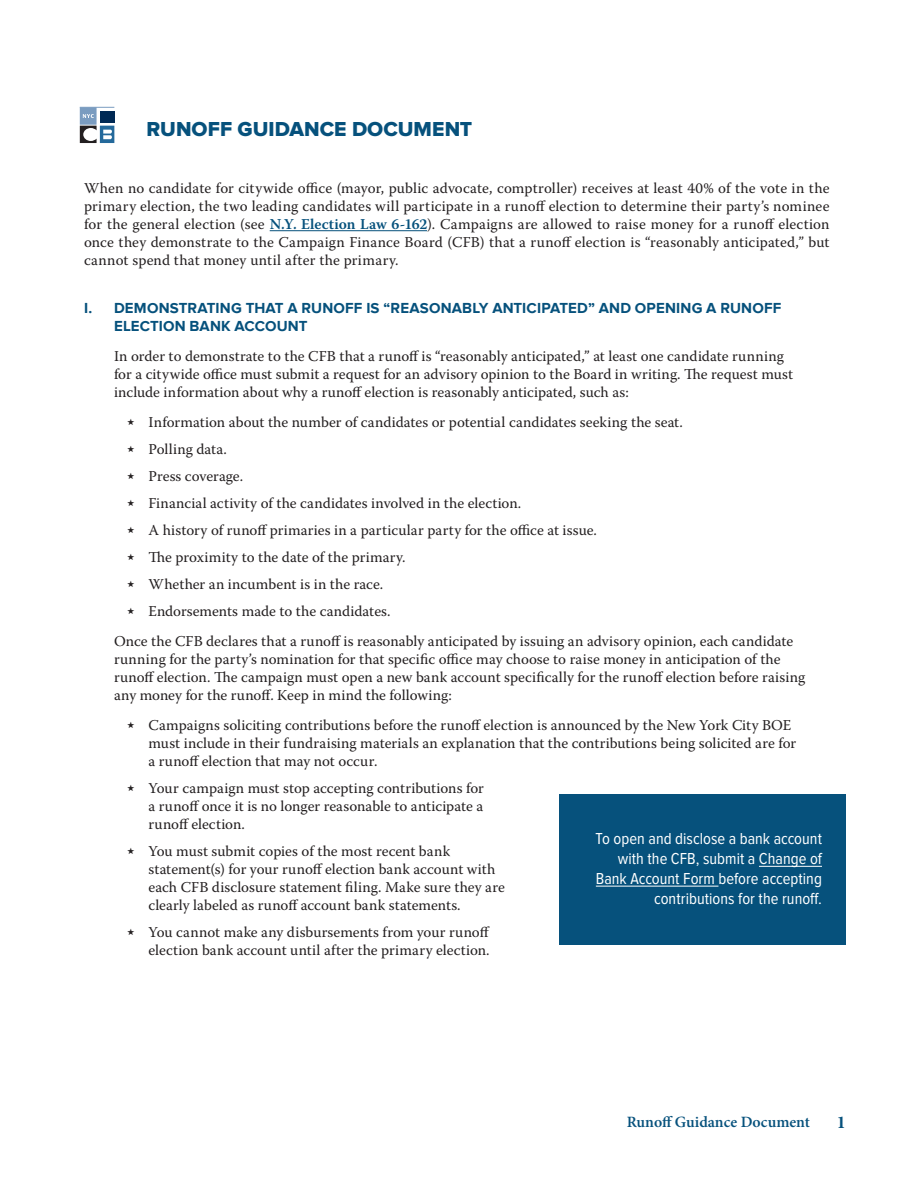
<style>
.page{position:relative;width:918px;height:1188px;background:#fff}
.page>*{position:absolute;margin:0;border:0;box-sizing:border-box;transform-origin:0 0}
.t1{font:21px "Proxima Nova Extrabld";color:#06517c}
.t2{font:700 18px "Minion Pro";color:#06517c}
.remember__text{font:16.5px/19.8px "Proxima Nova Cond";color:#fff;text-align:right}
.t3{font:600 15.75px "Minion Pro";color:#06517c}
.intro_text{font:15px/18px "Warnock Pro";letter-spacing:.005em;color:#231f20;text-align:justify}
.body{font:15px/18px "Warnock Pro";letter-spacing:.005em;color:#231f20}
.subhead_1{font:700 15px/18px "Proxima Nova";letter-spacing:.01em;color:#06517c}
.s1{font-weight:600;color:#06517c}
.s2{font-family:"Proxima Nova";font-size:9px}
</style>
<div class="page">
<hr style="left:270px;top:230px;width:157px;height:1px;background:#06517c">
<svg style="left:80px;top:108px;width:34px;height:35px"></svg>
<hr style="left:80px;top:107px;width:34px;height:1px;background:#7a9cc0">
<div style="left:560px;top:794px;width:286px;height:150px;background:#06517c"></div>
<hr style="left:759px;top:866px;width:63px;height:1px;background:#fff">
<hr style="left:596px;top:886px;width:122px;height:1px;background:#fff">
<p class="t1" style="left:147px;top:117px;width:327px">RUNOFF GUIDANCE DOCUMENT</p>
<p class="intro_text" style="left:84px;top:179px;width:747px">When no candidate for citywide office (mayor, public advocate, comptroller) receives at least 40% of the vote in the primary election, the two leading candidates will participate in a runoff election to determine their party’s nominee for the general election (see <span class="s1">N.Y. Election Law 6-162</span>). Campaigns are allowed to raise money for a runoff election once they demonstrate to the Campaign Finance Board (CFB) that a runoff election is “reasonably anticipated,” but cannot spend that money until after the primary.</p>
<p class="subhead_1" style="left:114px;top:299px;width:669px;text-indent:-30px">I. DEMONSTRATING THAT A RUNOFF IS “REASONABLY ANTICIPATED” AND OPENING A RUNOFF<br>ELECTION BANK ACCOUNT</p>
<p class="body" style="left:114px;top:347px;width:681px">In order to demonstrate to the CFB that a runoff is “reasonably anticipated,” at least one candidate running for a citywide office must submit a request for an advisory opinion to the Board in writing. The request must include information about why a runoff election is reasonably anticipated, such as:</p>
<p class="intro_text" style="left:128px;top:413px;width:557px"><span class="s2">★</span> Information about the number of candidates or potential candidates seeking the seat.</p>
<p class="intro_text" style="left:128px;top:440px;width:101px"><span class="s2">★</span> Polling data.</p>
<p class="intro_text" style="left:128px;top:467px;width:117px"><span class="s2">★</span> Press coverage.</p>
<p class="intro_text" style="left:128px;top:494px;width:395px"><span class="s2">★</span> Financial activity of the candidates involved in the election.</p>
<p class="intro_text" style="left:128px;top:521px;width:471px"><span class="s2">★</span> A history of runoff primaries in a particular party for the office at issue.</p>
<p class="intro_text" style="left:128px;top:548px;width:280px"><span class="s2">★</span> The proximity to the date of the primary.</p>
<p class="intro_text" style="left:128px;top:575px;width:257px"><span class="s2">★</span> Whether an incumbent is in the race.</p>
<p class="intro_text" style="left:128px;top:602px;width:265px"><span class="s2">★</span> Endorsements made to the candidates.</p>
<p class="body" style="left:114px;top:632px;width:693px">Once the CFB declares that a runoff is reasonably anticipated by issuing an advisory opinion, each candidate running for the party’s nomination for that specific office may choose to raise money in anticipation of the runoff election. The campaign must open a new bank account specifically for the runoff election before raising any money for the runoff. Keep in mind the following:</p>
<p class="intro_text" style="left:148px;top:716px;width:649px;text-align:left;text-indent:-21px"><span class="s2">★</span> Campaigns soliciting contributions before the runoff election is announced by the New York City BOE must include in their fundraising materials an explanation that the contributions being solicited are for a runoff election that may not occur.</p>
<p class="intro_text" style="left:148px;top:779px;width:337px;text-indent:-21px"><span class="s2">★</span> Your campaign must stop accepting contributions for a runoff once it is no longer reasonable to anticipate a runoff election.</p>
<p class="intro_text" style="left:148px;top:842px;width:358px;text-align:left;text-indent:-21px"><span class="s2">★</span> You must submit copies of the most recent bank statement(s) for your runoff election bank account with each CFB disclosure statement filing. Make sure they are clearly labeled as runoff account bank statements.</p>
<p class="intro_text" style="left:128px;top:923px;width:364px;text-align:right"><span class="s2">★</span> You cannot make any disbursements from your runoff election bank account until after the primary election.</p>
<p class="remember__text" style="left:596px;top:829px;width:228px">To open and disclose a bank account with the CFB, submit a Change of<br>Bank Account Form before accepting contributions for the runoff.</p>
<p class="t3" style="left:627px;top:1112px;width:185px">Runoff Guidance Document</p>
<p class="t2" style="left:837px;top:1109px;width:10px">1</p>
</div>
